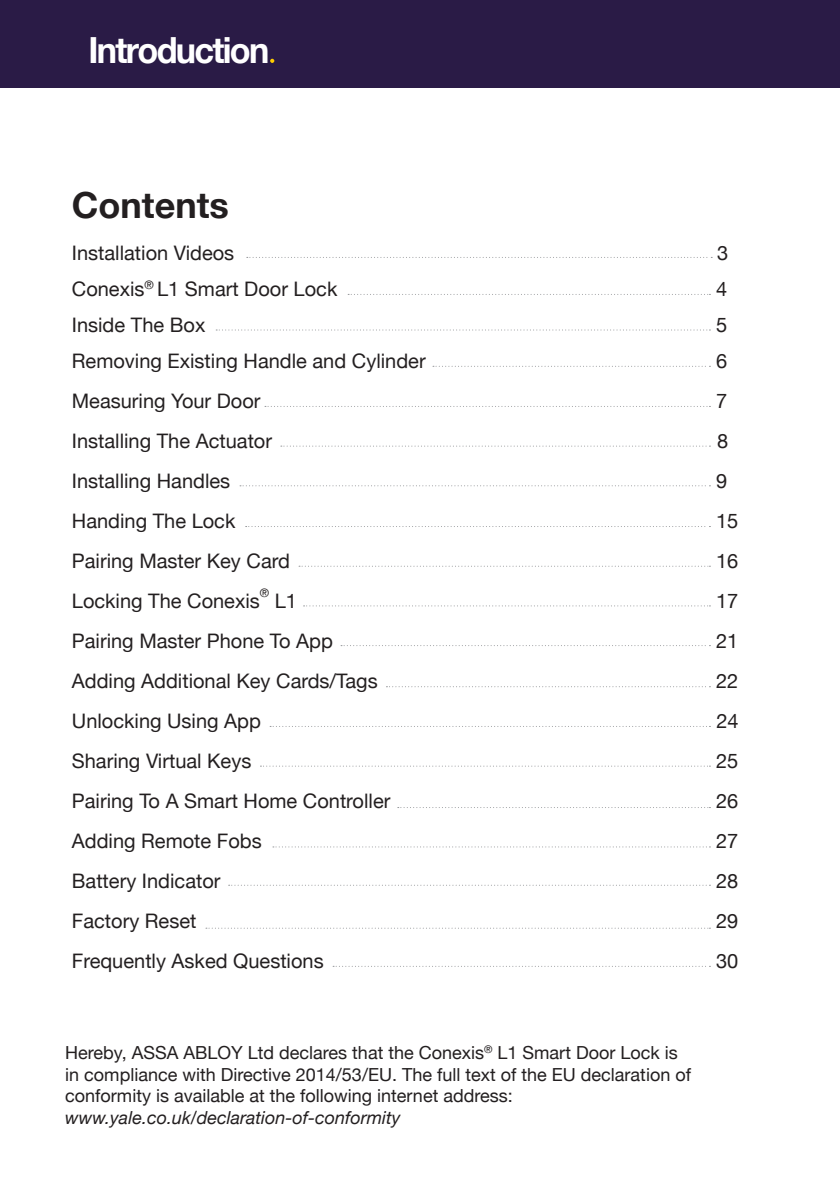
<style>
.page{position:relative;width:840px;height:1191px;background:#fff}
.page>*{position:absolute;margin:0;border:0;box-sizing:border-box;transform-origin:0 0}
.t1{font:700 36px "Helvetica Neue";letter-spacing:-.05em;color:#fff;scale:.95 1}
.t2{font:700 36px "Helvetica Neue";color:#231f20}
.t3{font:20px "Helvetica Neue";color:#231f20}
.t4{font:18px/21.6px "Helvetica Neue";color:#231f20}
.t5{font:italic 18px "Helvetica Neue";color:#231f20}
.t6{font:11.6px "Helvetica Neue";color:#231f20}
</style>
<div class="page">
<div style="left:0;top:0;width:839px;height:88px;background:#2a1b46"></div>
<svg style="left:270px;top:59px;width:4px;height:4px"></svg>
<svg style="left:245px;top:526px;width:465px;height:1px"></svg>
<svg style="left:348px;top:294px;width:362px;height:1px"></svg>
<svg style="left:216px;top:329px;width:494px;height:1px"></svg>
<svg style="left:432px;top:366px;width:278px;height:1px"></svg>
<svg style="left:265px;top:406px;width:445px;height:1px"></svg>
<svg style="left:281px;top:445px;width:429px;height:1px"></svg>
<svg style="left:240px;top:485px;width:470px;height:1px"></svg>
<svg style="left:299px;top:566px;width:411px;height:1px"></svg>
<svg style="left:303px;top:605px;width:407px;height:1px"></svg>
<svg style="left:341px;top:645px;width:369px;height:1px"></svg>
<svg style="left:386px;top:686px;width:324px;height:1px"></svg>
<svg style="left:270px;top:726px;width:440px;height:1px"></svg>
<svg style="left:260px;top:765px;width:450px;height:1px"></svg>
<svg style="left:397px;top:807px;width:313px;height:1px"></svg>
<svg style="left:273px;top:846px;width:437px;height:1px"></svg>
<svg style="left:228px;top:884px;width:482px;height:1px"></svg>
<svg style="left:206px;top:927px;width:504px;height:1px"></svg>
<svg style="left:247px;top:257px;width:464px;height:1px"></svg>
<h1 class="t1" style="left:88px;top:22px;width:192px">Introduction</h1>
<h1 class="t2" style="left:72px;top:177px;width:158px">Contents</h1>
<p class="t3" style="left:72px;top:238px;width:164px">Installation Videos</p>
<p class="t3" style="left:716px;top:238px;width:13px">3</p>
<p class="t3" style="left:72px;top:274px;width:267px">Conexis<sup>®</sup> L1 Smart Door Lock</p>
<p class="t3" style="left:715px;top:274px;width:13px">4</p>
<p class="t3" style="left:72px;top:310px;width:135px">Inside The Box</p>
<p class="t3" style="left:715px;top:310px;width:13px">5</p>
<p class="t3" style="left:72px;top:346px;width:355px">Removing Existing Handle and Cylinder</p>
<p class="t3" style="left:715px;top:346px;width:13px">6</p>
<p class="t3" style="left:72px;top:386px;width:190px">Measuring Your Door</p>
<p class="t3" style="left:715px;top:386px;width:13px">7</p>
<p class="t3" style="left:72px;top:426px;width:202px">Installing The Actuator</p>
<p class="t3" style="left:716px;top:426px;width:13px">8</p>
<p class="t3" style="left:72px;top:466px;width:160px">Installing Handles</p>
<p class="t3" style="left:715px;top:466px;width:13px">9</p>
<p class="t3" style="left:72px;top:506px;width:165px">Handing The Lock</p>
<p class="t3" style="left:715px;top:506px;width:24px">15</p>
<p class="t3" style="left:72px;top:546px;width:219px">Pairing Master Key Card</p>
<p class="t3" style="left:715px;top:546px;width:24px">16</p>
<p class="t3" style="left:72px;top:586px;width:189px">Locking The Conexis</p>
<p class="t6" style="left:260px;top:584px;width:11px">®</p>
<p class="t3" style="left:274px;top:586px;width:24px">L1</p>
<p class="t3" style="left:715px;top:586px;width:24px">17</p>
<p class="t3" style="left:72px;top:626px;width:262px">Pairing Master Phone To App</p>
<p class="t3" style="left:715px;top:626px;width:24px">21</p>
<p class="t3" style="left:72px;top:666px;width:307px">Adding Additional Key Cards/Tags</p>
<p class="t3" style="left:715px;top:666px;width:24px">22</p>
<p class="t3" style="left:72px;top:706px;width:190px">Unlocking Using App</p>
<p class="t3" style="left:716px;top:706px;width:24px">24</p>
<p class="t3" style="left:72px;top:746px;width:181px">Sharing Virtual Keys</p>
<p class="t3" style="left:715px;top:746px;width:24px">25</p>
<p class="t3" style="left:72px;top:786px;width:320px">Pairing To A Smart Home Controller</p>
<p class="t3" style="left:715px;top:786px;width:24px">26</p>
<p class="t3" style="left:72px;top:826px;width:191px">Adding Remote Fobs</p>
<p class="t3" style="left:715px;top:826px;width:24px">27</p>
<p class="t3" style="left:72px;top:866px;width:150px">Battery Indicator</p>
<p class="t3" style="left:715px;top:866px;width:24px">28</p>
<p class="t3" style="left:72px;top:906px;width:126px">Factory Reset</p>
<p class="t3" style="left:715px;top:906px;width:24px">29</p>
<p class="t3" style="left:72px;top:946px;width:253px">Frequently Asked Questions</p>
<p class="t3" style="left:715px;top:946px;width:24px">30</p>
<p class="t4" style="left:65px;top:1043px;width:627px">Hereby, ASSA ABLOY Ltd declares that the Conexis<sup>®</sup> L1 Smart Door Lock is in compliance with Directive 2014/53/EU. The full text of the EU declaration of conformity is available at the following internet address:</p>
<p class="t5" style="left:65px;top:1104px;width:336px">www.yale.co.uk/declaration-of-conformity</p>
</div>
